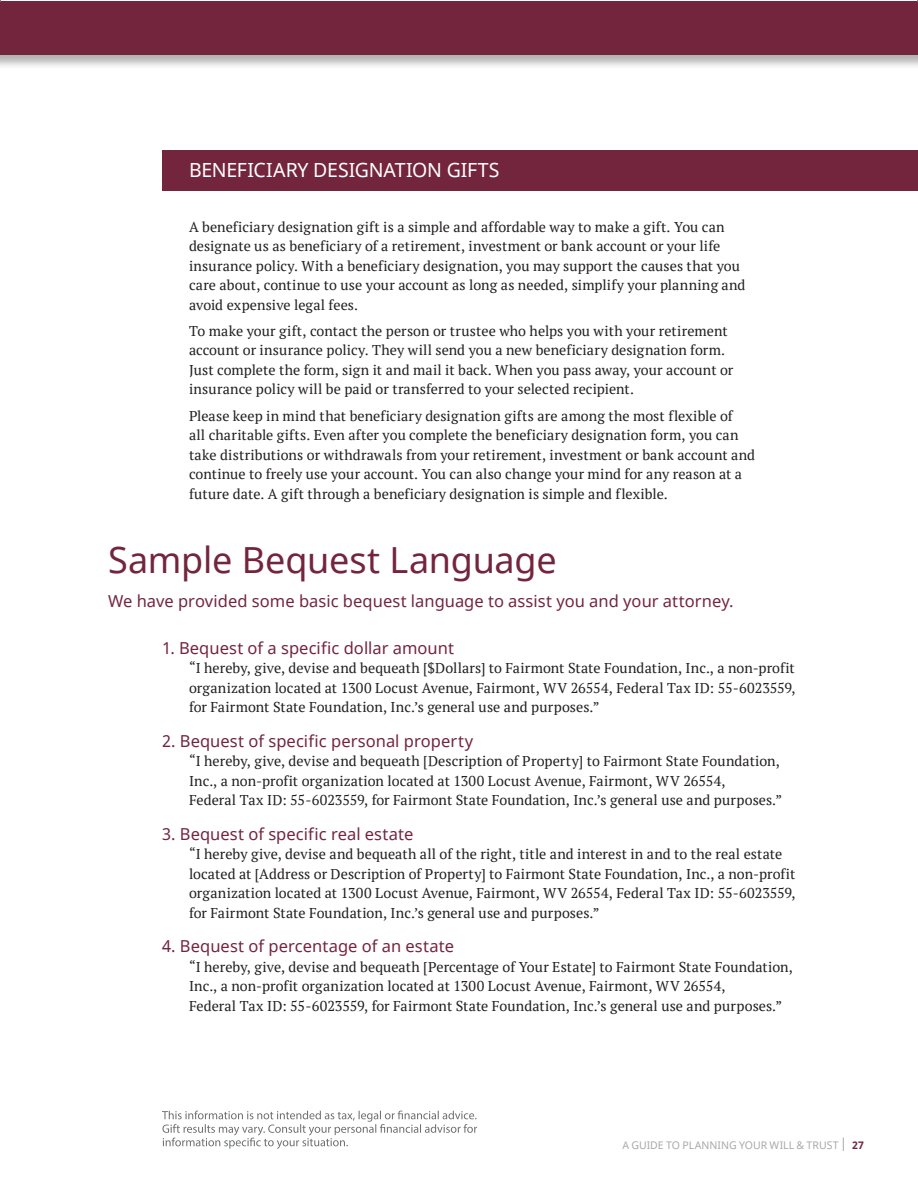
<style>
.page{position:relative;width:918px;height:1188px;background:#fff}
.page>*{position:absolute;margin:0;border:0;box-sizing:border-box;transform-origin:0 0}
.t1{font:36px "Noto Sans";letter-spacing:-.005em;color:#74253e}
.t2{font:19.5px "Noto Sans";letter-spacing:-.01em;color:#fff}
.t3{font:16.5px "Noto Sans";letter-spacing:.005em;color:#74253e}
.t4{font:14.25px/19.5px "PT Serif";color:#231f20}
.t5{font:10.5px "Noto Sans";color:#a7a9ac}
.t6{font:700 10.5px "Noto Sans";color:#74253e}
</style>
<div class="page">
<svg style="left:843px;top:1138px;width:1px;height:13px"></svg>
<svg style="left:162px;top:1111px;width:315px;height:38px"></svg>
<div style="left:0;top:1px;width:918px;height:69px;background:#231f20;opacity:.35"></div>
<div style="left:0;top:1px;width:918px;height:54px;background:#74253e"></div>
<div style="left:162px;top:150px;width:756px;height:40px;background:#74253e"></div>
<h2 class="t2" style="left:189px;top:157px;width:312px">BENEFICIARY DESIGNATION GIFTS</h2>
<p class="t4" style="left:189px;top:217px;width:558px">A beneficiary designation gift is a simple and affordable way to make a gift. You can designate us as beneficiary of a retirement, investment or bank account or your life insurance policy. With a beneficiary designation, you may support the causes that you care about, continue to use your account as long as needed, simplify your planning and avoid expensive legal fees.</p>
<p class="t4" style="left:189px;top:321px;width:546px">To make your gift, contact the person or trustee who helps you with your retirement account or insurance policy. They will send you a new beneficiary designation form.<br>Just complete the form, sign it and mail it back. When you pass away, your account or insurance policy will be paid or transferred to your selected recipient.</p>
<p class="t4" style="left:189px;top:406px;width:568px">Please keep in mind that beneficiary designation gifts are among the most flexible of<br>all charitable gifts. Even after you complete the beneficiary designation form, you can take distributions or withdrawals from your retirement, investment or bank account and continue to freely use your account. You can also change your mind for any reason at a future date. A gift through a beneficiary designation is simple and flexible.</p>
<h1 class="t1" style="left:108px;top:535px;width:450px">Sample Bequest Language</h1>
<p class="t3" style="left:108px;top:590px;width:627px">We have provided some basic bequest language to assist you and your attorney.</p>
<p class="t3" style="left:162px;top:636px;width:294px">1. Bequest of a specific dollar amount</p>
<p class="t4" style="left:189px;top:658px;width:608px;text-align:justify">“I hereby, give, devise and bequeath [$Dollars] to Fairmont State Foundation, Inc., a non-profit organization located at 1300 Locust Avenue, Fairmont, WV 26554, Federal Tax ID: 55-6023559, for Fairmont State Foundation, Inc.’s general use and purposes.”</p>
<p class="t3" style="left:162px;top:729px;width:313px">2. Bequest of specific personal property</p>
<p class="t4" style="left:189px;top:751px;width:595px">“I hereby, give, devise and bequeath [Description of Property] to Fairmont State Foundation,<br>Inc., a non-profit organization located at 1300 Locust Avenue, Fairmont, WV 26554,<br>Federal Tax ID: 55-6023559, for Fairmont State Foundation, Inc.’s general use and purposes.”</p>
<p class="t3" style="left:162px;top:822px;width:253px">3. Bequest of specific real estate</p>
<p class="t4" style="left:189px;top:844px;width:608px">“I hereby give, devise and bequeath all of the right, title and interest in and to the real estate located at [Address or Description of Property] to Fairmont State Foundation, Inc., a non-profit organization located at 1300 Locust Avenue, Fairmont, WV 26554, Federal Tax ID: 55-6023559, for Fairmont State Foundation, Inc.’s general use and purposes.”</p>
<p class="t3" style="left:162px;top:935px;width:293px">4. Bequest of percentage of an estate</p>
<p class="t4" style="left:189px;top:957px;width:605px">“I hereby, give, devise and bequeath [Percentage of Your Estate] to Fairmont State Foundation,<br>Inc., a non-profit organization located at 1300 Locust Avenue, Fairmont, WV 26554,<br>Federal Tax ID: 55-6023559, for Fairmont State Foundation, Inc.’s general use and purposes.”</p>
<p class="t5" style="left:622px;top:1138px;width:218px">A GUIDE TO PLANNING YOUR WILL &amp; TRUST</p>
<p class="t6" style="left:852px;top:1138px;width:13px">27</p>
</div>
